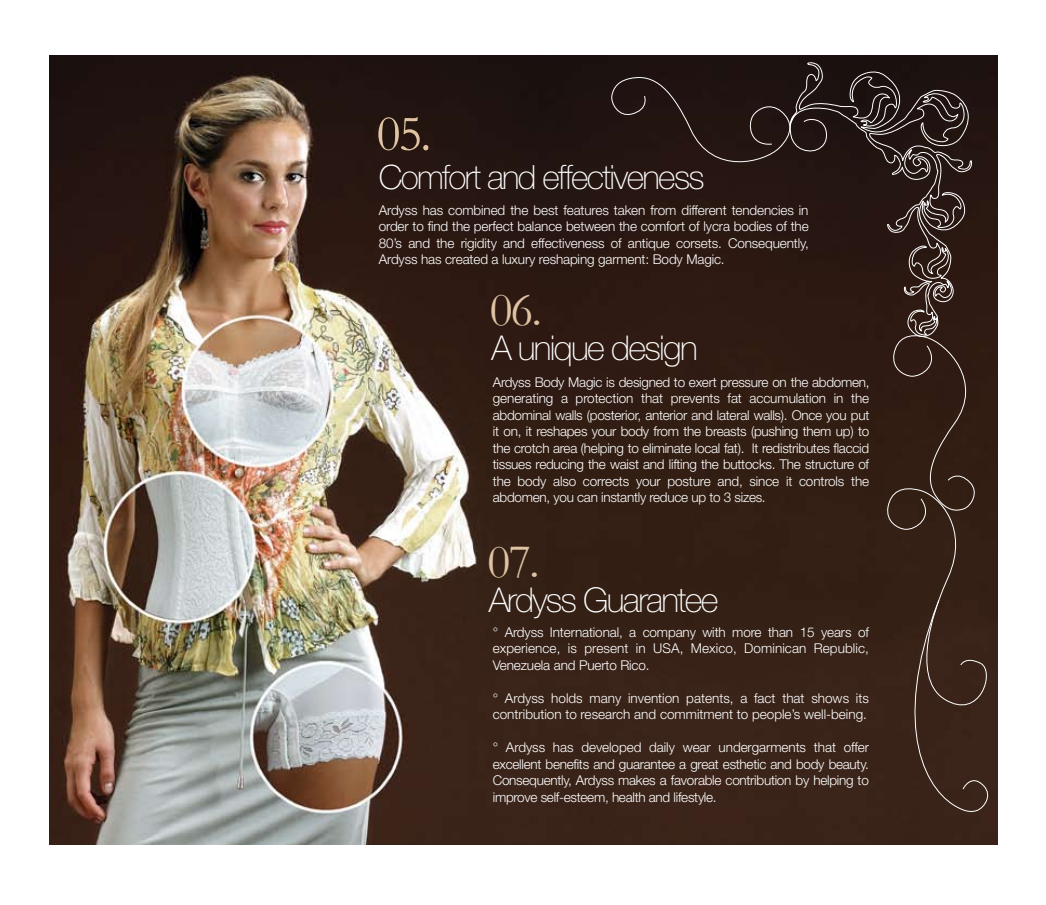
<style>
.page{position:relative;width:1046px;height:905px;background:#fff}
.page>*{position:absolute;margin:0;border:0;box-sizing:border-box;transform-origin:0 0}
.t1{font:50.85px "Garamond";color:#dfc3a3}
.t2{font:48.45px "Garamond";color:#dfc3a3}
.t3{font:100 34.2px "Helvetica Neue";letter-spacing:-.05em;color:#fff}
.t4{font:100 33.45px "Helvetica Neue";letter-spacing:-.05em;color:#fff}
.t5{font:300 13.5px/16.5px "Helvetica Neue";letter-spacing:-.01em;color:#fff;text-align:justify}
</style>
<div class="page">
<img style="left:49px;top:55px;width:947px;height:789px">
<svg style="left:789px;top:62px;width:182px;height:275px;background:#332420"></svg>
<div style="left:610px;top:74px;width:217px;height:103px;background:#221511"></div>
<div style="left:884px;top:332px;width:111px;height:480px;background:#342015"></div>
<h1 class="t1" style="left:376px;top:99px;width:56px">05.</h1>
<h3 class="t4" style="left:378px;top:159px;width:327px">Comfort and effectiveness</h3>
<p class="t5" style="left:378px;top:201px;width:431px">Ardyss has combined the best features taken from different tendencies in order to find the perfect balance between the comfort of lycra bodies of the 80’s and the rigidity and effectiveness of antique corsets. Consequently, Ardyss has created a luxury reshaping garment: Body Magic.</p>
<h2 class="t2" style="left:489px;top:277px;width:54px">06.</h2>
<h3 class="t3" style="left:491px;top:329px;width:208px">A unique design</h3>
<p class="t5" style="left:492px;top:373px;width:378px">Ardyss Body Magic is designed to exert pressure on the abdomen, generating a protection that prevents fat accumulation in the abdominal walls (posterior, anterior and lateral walls). Once you put it on, it reshapes your body from the breasts (pushing them up) to the crotch area (helping to eliminate local fat). It redistributes flaccid tissues reducing the waist and lifting the buttocks. The structure of the body also corrects your posture and, since it controls the abdomen, you can instantly reduce up to 3 sizes.</p>
<h2 class="t2" style="left:487px;top:529px;width:54px">07.</h2>
<h3 class="t3" style="left:488px;top:580px;width:231px">Ardyss Guarantee</h3>
<p class="t5" style="left:492px;top:623px;width:377px">° Ardyss International, a company with more than 15 years of experience, is present in USA, Mexico, Dominican Republic, Venezuela and Puerto Rico.</p>
<p class="t5" style="left:492px;top:689px;width:377px">° Ardyss holds many invention patents, a fact that shows its contribution to research and commitment to people’s well-being.</p>
<p class="t5" style="left:492px;top:739px;width:377px">° Ardyss has developed daily wear undergarments that offer excellent benefits and guarantee a great esthetic and body beauty.<br>Consequently, Ardyss makes a favorable contribution by helping to improve self-esteem, health and lifestyle.</p>
</div>
